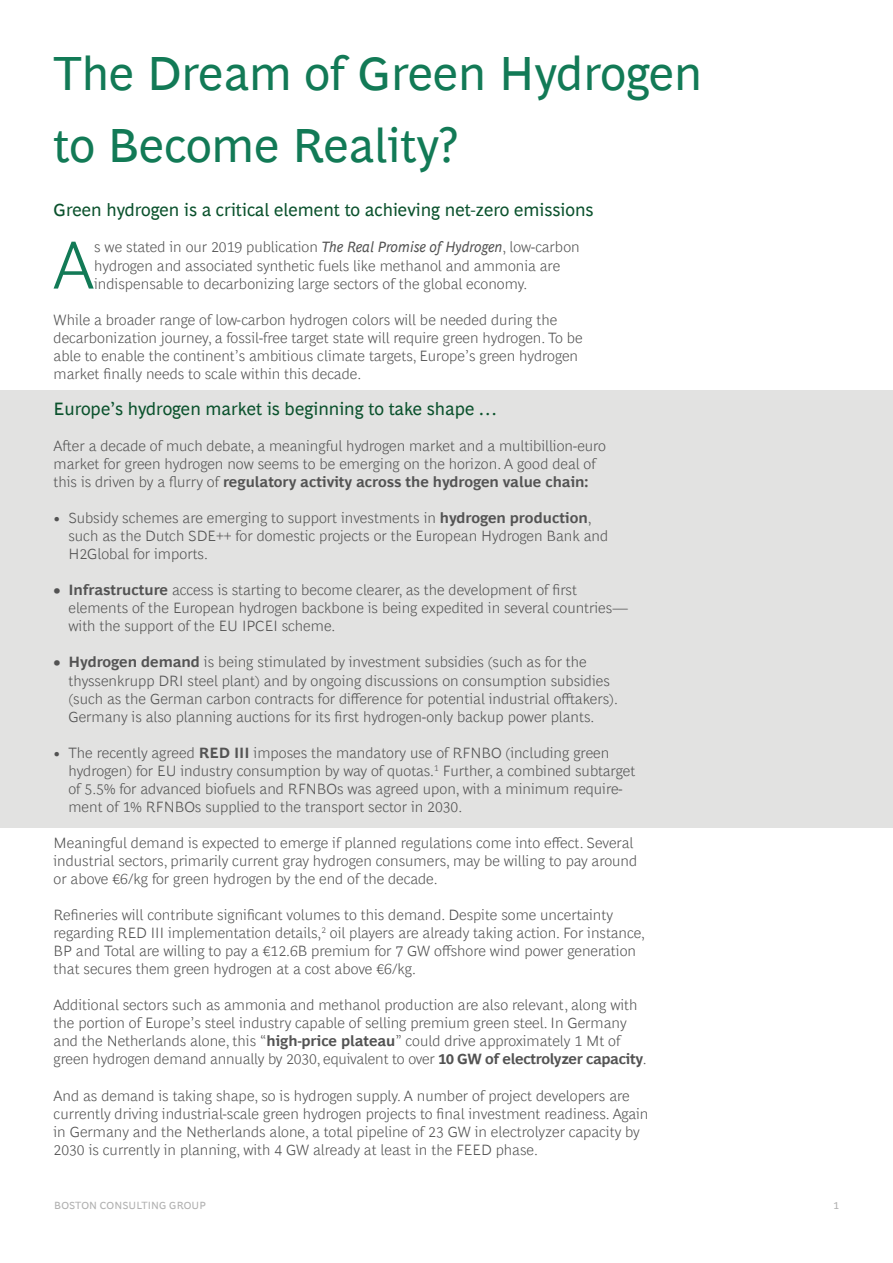
<style>
.page{position:relative;width:893px;height:1263px;background:#fff}
.page>*{position:absolute;margin:0;border:0;box-sizing:border-box;transform-origin:0 0}
.t1{font:300 68.1px "Henderson BCG Sans";color:#127a56}
.t2{font:48px/72.2px "Henderson BCG Sans";color:#127a56}
.t3{font:18px "Henderson BCG Sans";color:#0b522d}
.t4{font:300 15px/18px "Henderson BCG Sans";color:#535353}
.t5{font:10.5px "Henderson BCG Sans";letter-spacing:.01em;color:#b1b1b1}
.s1{font-weight:400;font-style:italic}
.s2{font-weight:700}
</style>
<div class="page">
<div style="left:1px;top:390px;width:892px;height:437px;background:#e2e2e1"></div>
<h2 class="t2" style="left:54px;top:34px;width:650px">The Dream of Green Hydrogen to Become Reality?</h2>
<p class="t3" style="left:54px;top:197px;width:541px">Green hydrogen is a critical element to achieving net-zero emissions</p>
<h1 class="t1" style="left:53px;top:215px;width:43px">A</h1>
<p class="t4" style="left:94px;top:237px;width:487px">s we stated in our 2019 publication <span class="s1">The Real Promise of Hydrogen</span>, low-carbon hydrogen and associated synthetic fuels like methanol and ammonia are indispensable to decarbonizing large sectors of the global economy.</p>
<p class="t4" style="left:54px;top:309px;width:531px">While a broader range of low-carbon hydrogen colors will be needed during the decarbonization journey, a fossil-free target state will require green hydrogen. To be able to enable the continent’s ambitious climate targets, Europe’s green hydrogen market finally needs to scale within this decade.</p>
<p class="t3" style="left:54px;top:395px;width:446px">Europe’s hydrogen market is beginning to take shape …</p>
<p class="t4" style="left:54px;top:436px;width:554px">After a decade of much debate, a meaningful hydrogen market and a multibillion-euro market for green hydrogen now seems to be emerging on the horizon. A good deal of this is driven by a flurry of <span class="s2">regulatory activity across the hydrogen value chain:</span></p>
<p class="t4" style="left:68px;top:508px;width:541px;text-indent:-15px">• Subsidy schemes are emerging to support investments in <span class="s2">hydrogen production</span>, such as the Dutch SDE++ for domestic projects or the European Hydrogen Bank and<br>H2Global for imports.</p>
<p class="t4" style="left:68px;top:580px;width:561px;text-indent:-15px"><span class="s2">• Infrastructure</span> access is starting to become clearer, as the development of first elements of the European hydrogen backbone is being expedited in several countries— with the support of the EU IPCEI scheme.</p>
<p class="t4" style="left:68px;top:652px;width:551px;text-indent:-15px"><span class="s2">• Hydrogen demand</span> is being stimulated by investment subsidies (such as for the thyssenkrupp DRI steel plant) and by ongoing discussions on consumption subsidies (such as the German carbon contracts for difference for potential industrial offtakers).<br>Germany is also planning auctions for its first hydrogen-only backup power plants.</p>
<p class="t4" style="left:68px;top:742px;width:568px;text-indent:-15px">• The recently agreed <span class="s2">RED III</span> imposes the mandatory use of RFNBO (including green hydrogen) for EU industry consumption by way of quotas.<sup>1</sup> Further, a combined subtarget of 5.5% for advanced biofuels and RFNBOs was agreed upon, with a minimum require&shy;ment of 1% RFNBOs supplied to the transport sector in 2030.</p>
<p class="t4" style="left:54px;top:832px;width:585px">Meaningful demand is expected to emerge if planned regulations come into effect. Several industrial sectors, primarily current gray hydrogen consumers, may be willing to pay around or above €6/kg for green hydrogen by the end of the decade.</p>
<p class="t4" style="left:54px;top:905px;width:593px">Refineries will contribute significant volumes to this demand. Despite some uncertainty regarding RED III implementation details,<sup>2</sup> oil players are already taking action. For instance, BP and Total are willing to pay a €12.6B premium for 7 GW offshore wind power generation that secures them green hydrogen at a cost above €6/kg.</p>
<p class="t4" style="left:54px;top:995px;width:595px">Additional sectors such as ammonia and methanol production are also relevant, along with the portion of Europe’s steel industry capable of selling premium green steel. In Germany and the Netherlands alone, this “<span class="s2">high-price plateau</span>” could drive approximately 1 Mt of green hydrogen demand annually by 2030, equivalent to over <span class="s2">10 GW of electrolyzer capacity</span>.</p>
<p class="t4" style="left:54px;top:1085px;width:596px">And as demand is taking shape, so is hydrogen supply. A number of project developers are currently driving industrial-scale green hydrogen projects to final investment readiness. Again in Germany and the Netherlands alone, a total pipeline of 23 GW in electrolyzer capacity by 2030 is currently in planning, with 4 GW already at least in the FEED phase.</p>
<p class="t5" style="left:54px;top:1197px;width:153px">BOSTON CONSULTING GROUP</p>
<p class="t5" style="left:833px;top:1197px;width:7px">1</p>
</div>
